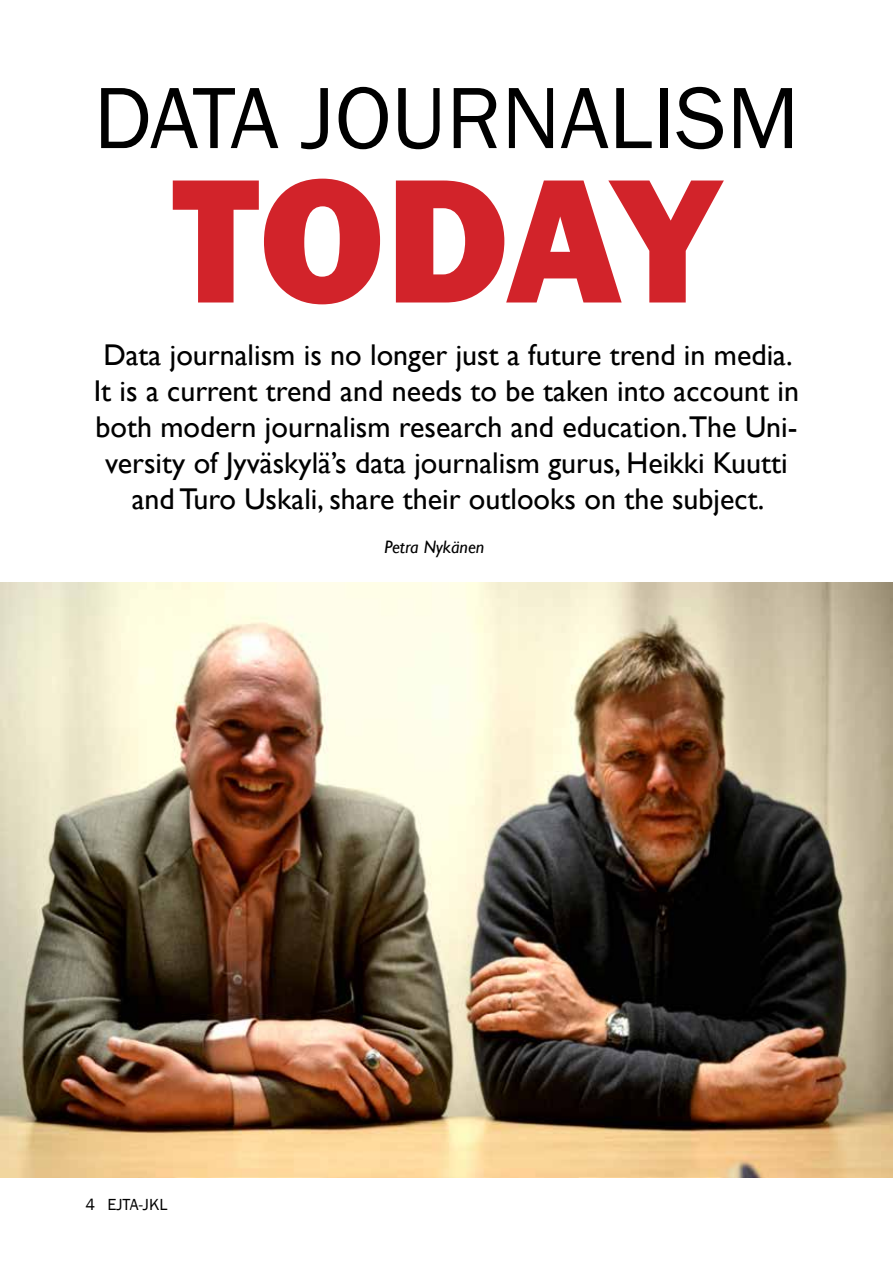
<style>
.page{position:relative;width:893px;height:1263px;background:#fff}
.page>*{position:absolute;margin:0;border:0;box-sizing:border-box;transform-origin:0 0}
.t1{font:800 183px "Franklin Gothic";letter-spacing:-.01em;color:#d2232a}
.t2{font:90px "Franklin Gothic";color:#000}
.t3{font:30px/36px "Gill Sans";color:#000;text-align:center}
.t4{font:italic 18px "Gill Sans";color:#000}
.t5{font:16.5px "Franklin Gothic";color:#000}
</style>
<div class="page">
<img style="left:0;top:583px;width:893px;height:595px">
<h2 class="t2" style="left:94px;top:62px;width:707px">DATA JOURNALISM</h2>
<h1 class="t1" style="left:173px;top:123px;width:549px">TODAY</h1>
<p class="t3" style="left:94px;top:337px;width:707px">Data journalism is no longer just a future trend in media.<br>It is a current trend and needs to be taken into account in both modern journalism research and education.The Uni&shy;versity of Jyväskylä’s data journalism gurus, Heikki Kuutti and Turo Uskali, share their outlooks on the subject.</p>
<p class="t4" style="left:384px;top:537px;width:101px">Petra Nykänen</p>
<p class="t5" style="left:85px;top:1194px;width:84px">4 EJTA-JKL</p>
</div>
